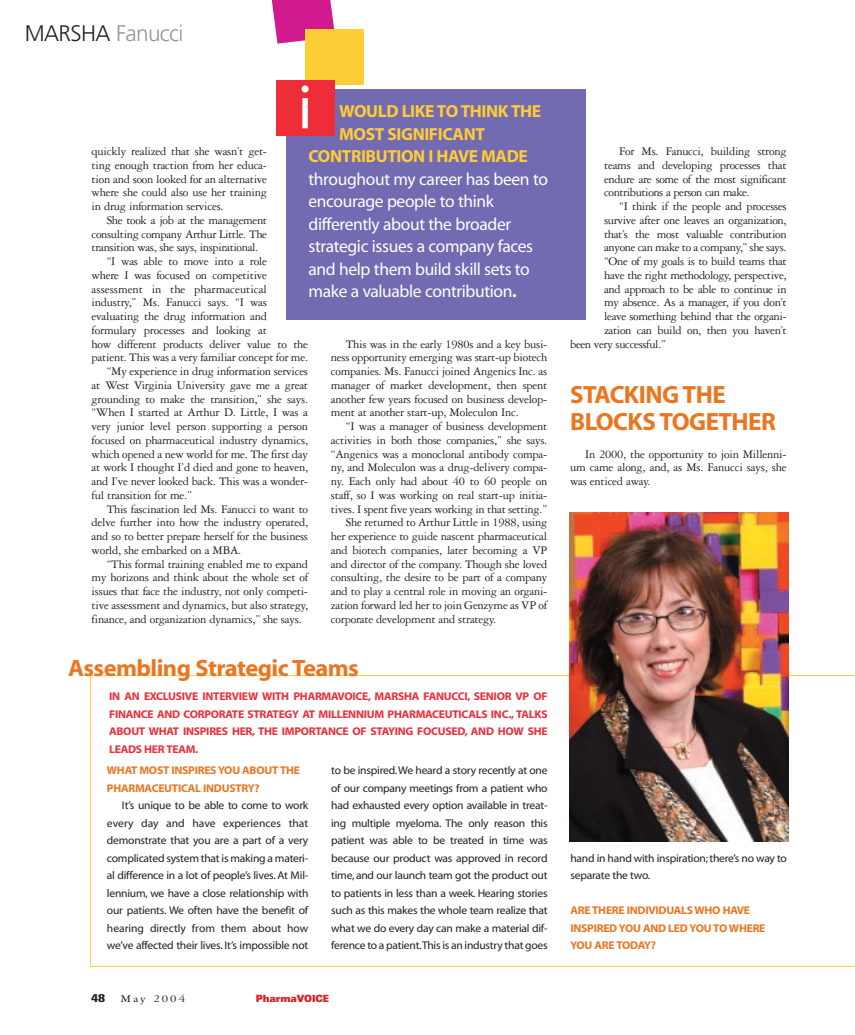
<style>
.page{position:relative;width:855px;height:1035px;background:#fff}
.page>*{position:absolute;margin:0;border:0;box-sizing:border-box;transform-origin:0 0}
.t1{font:62.5px "Myriad MM 400 600";color:#fff}
.t2{font:25px/27.5px "Myriad MM 700 600";letter-spacing:-.02em;color:#ea7621}
.t3{font:23.75px "Myriad MM 700 600";letter-spacing:-.025em;color:#ea7621}
.t4{font:300 22.5px "Frutiger";letter-spacing:-.03em;color:#939598}
.t5{font:17.5px/22.5px "Myriad MM 400 600";letter-spacing:-.02em;color:#fff}
.t6{font:17.5px "Myriad MM 700 600";letter-spacing:-.02em;color:#fecd36}
.t7{font:12.5px/13.8px "Garamond Three";letter-spacing:-.02em;color:#231f20;text-align:justify}
.t8{font:12.5px "Garamond Three";color:#231f20}
.t9{font:11.25px/17.5px "Myriad MM 400 600";letter-spacing:-.02em;color:#231f20;text-align:justify}
.t10{font:11.25px/17.5px "Myriad MM 700 600";letter-spacing:-.02em;color:#ed2d38;text-align:justify}
.t11{font:11.25px/17.5px "Myriad MM 700 600";letter-spacing:-.02em;color:#ea7621}
.t12{font:11.25px "Garamond Three";letter-spacing:.15em;color:#231f20;scale:1.15 1}
.t13{font:700 condensed 11.25px "Univers";color:#231f20;scale:1.4 1}
.t14{font:900 expanded 10px "Univers";letter-spacing:-.015em;color:#da2128;scale:.75 1}
.s1{color:#231f20}
.s2{font-family:"Myriad MM 700 600"}
</style>
<div class="page">
<svg style="left:90px;top:675px;width:765px;height:292px"></svg>
<img style="left:569px;top:512px;width:219px;height:329px">
<div style="left:286px;top:89px;width:299px;height:231px;background:#726bb1"></div>
<svg style="left:271px;top:0;width:63px;height:44px;background:#d5349a"></svg>
<div style="left:305px;top:29px;width:59px;height:55px;background:#fecd36"></div>
<div style="left:276px;top:80px;width:58px;height:55px;background:#ed2d38"></div>
<h3 class="t4" style="left:25px;top:24px;width:160px"><span class="s1">MARSHA</span> Fanucci</h3>
<h1 class="t1" style="left:298px;top:83px;width:16px">i</h1>
<h3 class="t6" style="left:339px;top:105px;width:204px">WOULD LIKE TO THINK THE</h3>
<h3 class="t6" style="left:339px;top:127px;width:147px">MOST SIGNIFICANT</h3>
<h3 class="t6" style="left:308px;top:150px;width:221px">CONTRIBUTION I HAVE MADE</h3>
<h3 class="t5" style="left:308px;top:169px;width:241px">throughout my career has been to encourage people to think differently about the broader strategic issues a company faces and help them build skill sets to make a valuable contribution<span class="s2">.</span></h3>
<p class="t7" style="left:92px;top:145px;width:177px">quickly realized that she wasn’t get&shy;ting enough traction from her educa&shy;tion and soon looked for an alternative where she could also use her training in drug information services.</p>
<p class="t7" style="left:107px;top:214px;width:162px">She took a job at the management</p>
<p class="t7" style="left:92px;top:228px;width:177px">consulting company Arthur Little. The</p>
<p class="t7" style="left:92px;top:242px;width:168px">transition was, she says, inspirational.</p>
<p class="t7" style="left:107px;top:255px;width:162px">“I was able to move into a role</p>
<p class="t7" style="left:92px;top:269px;width:177px">where I was focused on competitive</p>
<p class="t8" style="left:92px;top:284px;width:177px">assessment in the pharmaceutical</p>
<p class="t7" style="left:92px;top:297px;width:177px">industry,” Ms. Fanucci says. “I was</p>
<p class="t7" style="left:92px;top:310px;width:177px">evaluating the drug information and</p>
<p class="t7" style="left:92px;top:324px;width:177px">formulary processes and looking at</p>
<p class="t7" style="left:92px;top:338px;width:218px">how different products deliver value to the</p>
<p class="t7" style="left:92px;top:352px;width:218px">patient. This was a very familiar concept for me.</p>
<p class="t7" style="left:107px;top:365px;width:203px">“My experience in drug information services</p>
<p class="t7" style="left:92px;top:379px;width:218px">at West Virginia University gave me a great</p>
<p class="t7" style="left:92px;top:393px;width:218px">grounding to make the transition,” she says.</p>
<p class="t7" style="left:92px;top:407px;width:218px">“When I started at Arthur D. Little, I was a</p>
<p class="t7" style="left:92px;top:420px;width:218px">very junior level person supporting a person</p>
<p class="t7" style="left:92px;top:434px;width:218px">focused on pharmaceutical industry dynamics,</p>
<p class="t7" style="left:92px;top:448px;width:218px">which opened a new world for me. The first day</p>
<p class="t7" style="left:92px;top:462px;width:218px">at work I thought I’d died and gone to heaven,</p>
<p class="t7" style="left:92px;top:475px;width:218px">and I’ve never looked back. This was a wonder-</p>
<p class="t7" style="left:92px;top:489px;width:102px">ful transition for me.”</p>
<p class="t7" style="left:107px;top:503px;width:203px">This fascination led Ms. Fanucci to want to</p>
<p class="t7" style="left:92px;top:517px;width:218px">delve further into how the industry operated,</p>
<p class="t7" style="left:92px;top:530px;width:218px">and so to better prepare herself for the business</p>
<p class="t7" style="left:92px;top:544px;width:151px">world, she embarked on a MBA.</p>
<p class="t7" style="left:107px;top:558px;width:203px">“This formal training enabled me to expand</p>
<p class="t7" style="left:92px;top:572px;width:218px">my horizons and think about the whole set of</p>
<p class="t7" style="left:92px;top:585px;width:218px">issues that face the industry, not only competi-</p>
<p class="t7" style="left:92px;top:599px;width:218px">tive assessment and dynamics, but also strategy,</p>
<p class="t7" style="left:92px;top:613px;width:212px">finance, and organization dynamics,” she says.</p>
<p class="t7" style="left:331px;top:338px;width:218px;text-indent:15px">This was in the early 1980s and a key busi&shy;ness opportunity emerging was start-up biotech companies. Ms. Fanucci joined Angenics Inc. as manager of market development, then spent another few years focused on business develop&shy;ment at another start-up, Moleculon Inc.</p>
<p class="t7" style="left:346px;top:420px;width:203px">“I was a manager of business development</p>
<p class="t7" style="left:331px;top:434px;width:218px">activities in both those companies,” she says.</p>
<p class="t7" style="left:331px;top:448px;width:218px">“Angenics was a monoclonal antibody compa-</p>
<p class="t7" style="left:331px;top:462px;width:218px">ny, and Moleculon was a drug-delivery compa-</p>
<p class="t7" style="left:331px;top:475px;width:218px">ny. Each only had about 40 to 60 people on</p>
<p class="t7" style="left:331px;top:489px;width:218px">staff, so I was working on real start-up initia-</p>
<p class="t7" style="left:331px;top:503px;width:218px">tives. I spent five years working in that setting.”</p>
<p class="t7" style="left:346px;top:517px;width:203px">She returned to Arthur Little in 1988, using</p>
<p class="t7" style="left:331px;top:530px;width:218px">her experience to guide nascent pharmaceutical</p>
<p class="t7" style="left:331px;top:544px;width:218px">and biotech companies, later becoming a VP</p>
<p class="t7" style="left:331px;top:558px;width:218px">and director of the company. Though she loved</p>
<p class="t7" style="left:331px;top:572px;width:218px">consulting, the desire to be part of a company</p>
<p class="t7" style="left:331px;top:585px;width:218px">and to play a central role in moving an organi-</p>
<p class="t7" style="left:331px;top:599px;width:218px">zation forward led her to join Genzyme as VP of</p>
<p class="t7" style="left:331px;top:613px;width:167px">corporate development and strategy.</p>
<h3 class="t3" style="left:68px;top:659px;width:292px">Assembling Strategic Teams</h3>
<p class="t10" style="left:109px;top:689px;width:440px">IN AN EXCLUSIVE INTERVIEW WITH PHARMAVOICE, MARSHA FANUCCI, SENIOR VP OF FINANCE AND CORPORATE STRATEGY AT MILLENNIUM PHARMACEUTICALS INC., TALKS ABOUT WHAT INSPIRES HER, THE IMPORTANCE OF STAYING FOCUSED, AND HOW SHE LEADS HER TEAM.</p>
<p class="t11" style="left:107px;top:762px;width:195px">WHAT MOST INSPIRES YOU ABOUT THE<br>PHARMACEUTICAL INDUSTRY?</p>
<p class="t9" style="left:107px;top:798px;width:203px;text-indent:15px">It’s unique to be able to come to work every day and have experiences that demonstrate that you are a part of a very complicated system that is making a materi&shy;al difference in a lot of people’s lives. At Mil&shy;lennium, we have a close relationship with our patients. We often have the benefit of hearing directly from them about how we’ve affected their lives. It’s impossible not</p>
<p class="t9" style="left:331px;top:763px;width:218px">to be inspired.We heard a story recently at one of our company meetings from a patient who had exhausted every option available in treat&shy;ing multiple myeloma. The only reason this patient was able to be treated in time was because our product was approved in record time, and our launch team got the product out to patients in less than a week. Hearing stories such as this makes the whole team realize that what we do every day can make a material dif&shy;ference to a patient.This is an industry that goes</p>
<p class="t13" style="left:91px;top:994px;width:11px">48</p>
<p class="t12" style="left:121px;top:994px;width:58px">May 2004</p>
<p class="t14" style="left:256px;top:995px;width:99px">PharmaVOICE</p>
<p class="t7" style="left:604px;top:145px;width:184px;text-indent:15px">For Ms. Fanucci, building strong teams and developing processes that endure are some of the most significant contributions a person can make.</p>
<p class="t7" style="left:619px;top:200px;width:169px">“I think if the people and processes</p>
<p class="t7" style="left:604px;top:214px;width:184px">survive after one leaves an organization,</p>
<p class="t7" style="left:604px;top:228px;width:184px">that’s the most valuable contribution</p>
<p class="t7" style="left:604px;top:242px;width:184px">anyone can make to a company,” she says.</p>
<p class="t7" style="left:604px;top:255px;width:184px">“One of my goals is to build teams that</p>
<p class="t7" style="left:604px;top:269px;width:184px">have the right methodology, perspective,</p>
<p class="t7" style="left:604px;top:283px;width:184px">and approach to be able to continue in</p>
<p class="t7" style="left:604px;top:297px;width:184px">my absence. As a manager, if you don’t</p>
<p class="t7" style="left:604px;top:310px;width:184px">leave something behind that the organi-</p>
<p class="t7" style="left:604px;top:324px;width:184px">zation can build on, then you haven’t</p>
<p class="t7" style="left:570px;top:338px;width:97px">been very successful.”</p>
<h2 class="t2" style="left:570px;top:382px;width:207px">STACKING THE<br>BLOCKS TOGETHER</h2>
<p class="t7" style="left:570px;top:448px;width:218px;text-indent:15px">In 2000, the opportunity to join Millenni&shy;um came along, and, as Ms. Fanucci says, she was enticed away.</p>
<p class="t9" style="left:570px;top:850px;width:218px">hand in hand with inspiration; there’s no way to separate the two.</p>
<p class="t11" style="left:570px;top:902px;width:197px">ARE THERE INDIVIDUALS WHO HAVE<br>INSPIRED YOU AND LED YOU TO WHERE<br>YOU ARE TODAY?</p>
</div>
